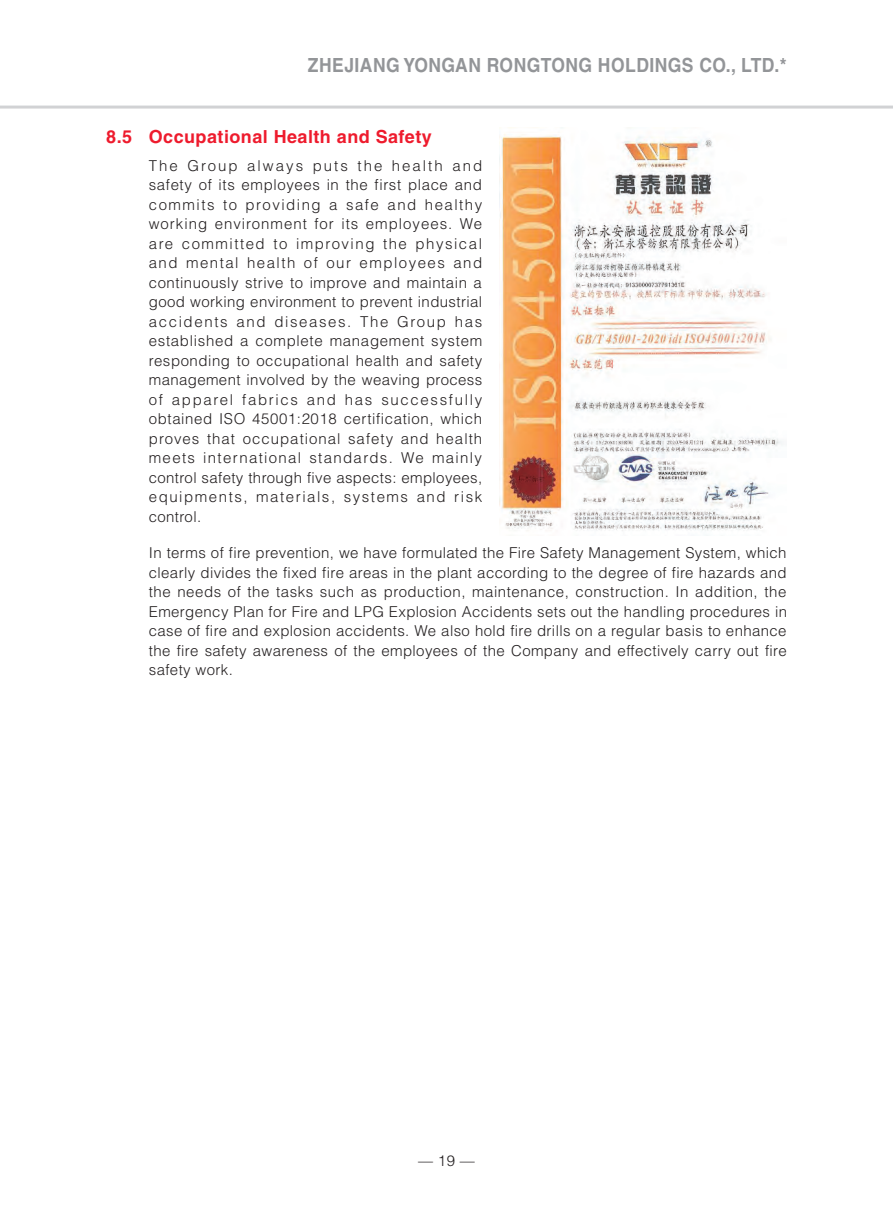
<style>
.page{position:relative;width:893px;height:1212px;background:#fff}
.page>*{position:absolute;margin:0;border:0;box-sizing:border-box;transform-origin:0 0}
.t1{font:700 19.5px "Helvetica LT Std";letter-spacing:.025em;color:#939598;scale:.9 1}
.t2{font:700 18px "Helvetica LT Std";letter-spacing:.025em;color:#ee1b2d}
.t3{font:300 15px/19.5px "Helvetica LT Std";letter-spacing:.025em;color:#231f20;text-align:justify}
</style>
<div class="page">
<hr style="left:0;top:106px;width:893px;height:3px;background:#d1d2d4">
<img style="left:500px;top:134px;width:282px;height:397px">
<h1 class="t1" style="left:308px;top:53px;width:533px">ZHEJIANG YONGAN RONGTONG HOLDINGS CO., LTD.*</h1>
<p class="t2" style="left:106px;top:125px;width:327px">8.5 Occupational Health and Safety</p>
<p class="t3" style="left:149px;top:156px;width:335px">The Group always puts the health and safety of its employees in the first place and commits to providing a safe and healthy working environment for its employees. We are committed to improving the physical and mental health of our employees and continuously strive to improve and maintain a good working environment to prevent industrial accidents and diseases. The Group has established a complete management system responding to occupational health and safety management involved by the weaving process of apparel fabrics and has successfully obtained ISO 45001:2018 certification, which proves that occupational safety and health meets international standards. We mainly control safety through five aspects: employees, equipments, materials, systems and risk control.</p>
<p class="t3" style="left:149px;top:543px;width:640px">In terms of fire prevention, we have formulated the Fire Safety Management System, which clearly divides the fixed fire areas in the plant according to the degree of fire hazards and the needs of the tasks such as production, maintenance, construction. In addition, the Emergency Plan for Fire and LPG Explosion Accidents sets out the handling procedures in case of fire and explosion accidents. We also hold fire drills on a regular basis to enhance the fire safety awareness of the employees of the Company and effectively carry out fire safety work.</p>
<p class="t3" style="left:418px;top:1151px;width:58px">— 19 —</p>
</div>
